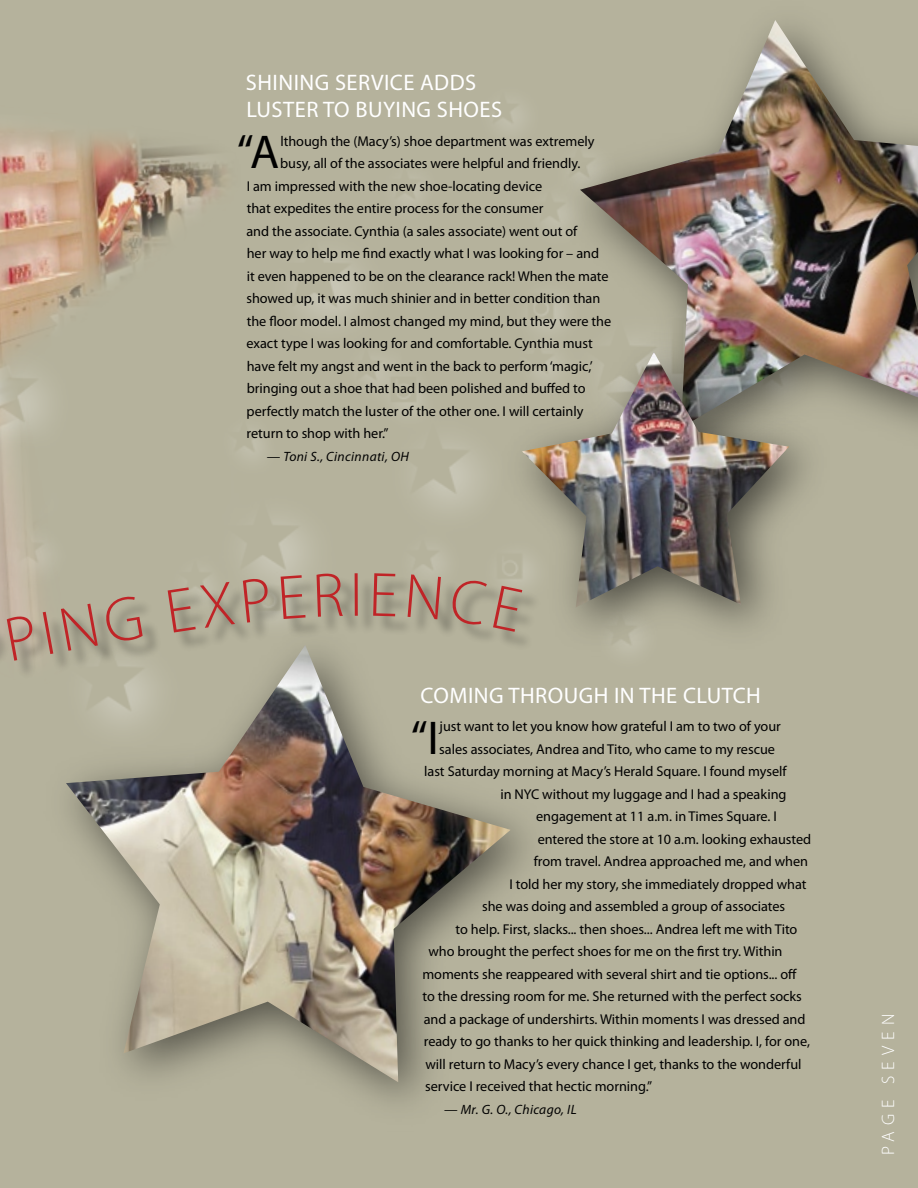
<style>
.page{position:relative;width:918px;height:1188px;background:#b5b29c}
.page>*{position:absolute;margin:0;border:0;box-sizing:border-box;transform-origin:0 0}
.t1{font:300 63px "Myriad Pro";color:#c02427}
.t2{font:47.7px "Myriad Pro";color:#000}
.t3{font:22.5px/27px "Myriad Pro";letter-spacing:.02em;color:#fff}
.t4{font:300 18px "Myriad Pro";letter-spacing:.335em;color:#fff}
.t5{font:14.25px "Myriad Pro";color:#000}
.t6{font:italic 13.5px "Myriad Pro";letter-spacing:.025em;color:#000}
</style>
<div class="page">
<img style="left:304px;top:107px;width:249px;height:467px">
<img style="left:0;top:133px;width:304px;height:441px">
<img style="left:580px;top:20px;width:338px;height:407px">
<div style="left:495px;top:325px;width:343px;height:332px;background:#000;opacity:.6"></div>
<img style="left:522px;top:352px;width:267px;height:255px">
<div style="left:38px;top:618px;width:520px;height:514px;background:#b5b29c"></div>
<img style="left:66px;top:714px;width:445px;height:368px">
<div style="left:0;top:574px;width:541px;height:140px;background:#000;opacity:.43"></div>
<svg style="left:168px;top:581px;width:67px;height:52px"></svg>
<svg style="left:243px;top:577px;width:28px;height:46px"></svg>
<svg style="left:281px;top:574px;width:25px;height:45px"></svg>
<svg style="left:316px;top:572px;width:27px;height:45px"></svg>
<svg style="left:373px;top:573px;width:23px;height:43px"></svg>
<svg style="left:408px;top:574px;width:33px;height:45px"></svg>
<svg style="left:450px;top:577px;width:37px;height:49px"></svg>
<svg style="left:493px;top:585px;width:30px;height:47px"></svg>
<h1 class="t1" style="left:0;top:607px;width:141px;rotate:-10deg">PING</h1>
<h3 class="t3" style="left:246px;top:70px;width:258px">SHINING SERVICE ADDS<br>LUSTER TO BUYING SHOES</h3>
<h2 class="t2" style="left:237px;top:126px;width:44px">“A</h2>
<p class="t5" style="left:280px;top:133px;width:316px">lthough the (Macy’s) shoe department was extremely</p>
<p class="t5" style="left:280px;top:156px;width:302px">busy, all of the associates were helpful and friendly.</p>
<p class="t5" style="left:247px;top:178px;width:297px">I am impressed with the new shoe-locating device</p>
<p class="t5" style="left:247px;top:201px;width:298px">that expedites the entire process for the consumer</p>
<p class="t5" style="left:246px;top:223px;width:332px">and the associate. Cynthia (a sales associate) went out of</p>
<p class="t5" style="left:247px;top:246px;width:354px">her way to help me find exactly what I was looking for – and</p>
<p class="t5" style="left:247px;top:268px;width:363px">it even happened to be on the clearance rack! When the mate</p>
<p class="t5" style="left:246px;top:291px;width:355px">showed up, it was much shinier and in better condition than</p>
<p class="t5" style="left:247px;top:313px;width:366px">the floor model. I almost changed my mind, but they were the</p>
<p class="t5" style="left:246px;top:336px;width:348px">exact type I was looking for and comfortable. Cynthia must</p>
<p class="t5" style="left:247px;top:358px;width:347px">have felt my angst and went in the back to perform ‘magic,’</p>
<p class="t5" style="left:247px;top:381px;width:340px">bringing out a shoe that had been polished and buffed to</p>
<p class="t5" style="left:247px;top:403px;width:338px">perfectly match the luster of the other one. I will certainly</p>
<p class="t5" style="left:247px;top:426px;width:143px">return to shop with her.”</p>
<p class="t6" style="left:267px;top:449px;width:144px">— Toni S., Cincinnati, OH</p>
<h1 class="t1" style="left:350px;top:560px;width:15px">I</h1>
<h3 class="t3" style="left:421px;top:682px;width:342px">COMING THROUGH IN THE CLUTCH</h3>
<h2 class="t2" style="left:411px;top:712px;width:30px">“I</h2>
<p class="t5" style="left:440px;top:719px;width:343px">just want to let you know how grateful I am to two of your</p>
<p class="t5" style="left:439px;top:741px;width:337px">sales associates, Andrea and Tito, who came to my rescue</p>
<p class="t5" style="left:424px;top:764px;width:364px">last Saturday morning at Macy’s Herald Square. I found myself</p>
<p class="t5" style="left:500px;top:786px;width:288px">in NYC without my luggage and I had a speaking</p>
<p class="t5" style="left:536px;top:809px;width:242px">engagement at 11 a.m. in Times Square. I</p>
<p class="t5" style="left:538px;top:831px;width:275px">entered the store at 10 a.m. looking exhausted</p>
<p class="t5" style="left:534px;top:854px;width:276px">from travel. Andrea approached me, and when</p>
<p class="t5" style="left:509px;top:876px;width:299px">I told her my story, she immediately dropped what</p>
<p class="t5" style="left:482px;top:899px;width:305px">she was doing and assembled a group of associates</p>
<p class="t5" style="left:455px;top:921px;width:343px">to help. First, slacks... then shoes... Andrea left me with Tito</p>
<p class="t5" style="left:428px;top:944px;width:356px">who brought the perfect shoes for me on the first try. Within</p>
<p class="t5" style="left:422px;top:966px;width:376px">moments she reappeared with several shirt and tie options... off</p>
<p class="t5" style="left:422px;top:989px;width:381px">to the dressing room for me. She returned with the perfect socks</p>
<p class="t5" style="left:424px;top:1011px;width:383px">and a package of undershirts. Within moments I was dressed and</p>
<p class="t5" style="left:424px;top:1034px;width:388px">ready to go thanks to her quick thinking and leadership. I, for one,</p>
<p class="t5" style="left:425px;top:1056px;width:378px">will return to Macy’s every chance I get, thanks to the wonderful</p>
<p class="t5" style="left:425px;top:1079px;width:229px">service I received that hectic morning.”</p>
<p class="t6" style="left:444px;top:1102px;width:134px">— Mr. G. O., Chicago, IL</p>
<p class="t4" style="left:878px;top:1155px;width:143px;rotate:-90deg">PAGE SEVEN</p>
</div>
